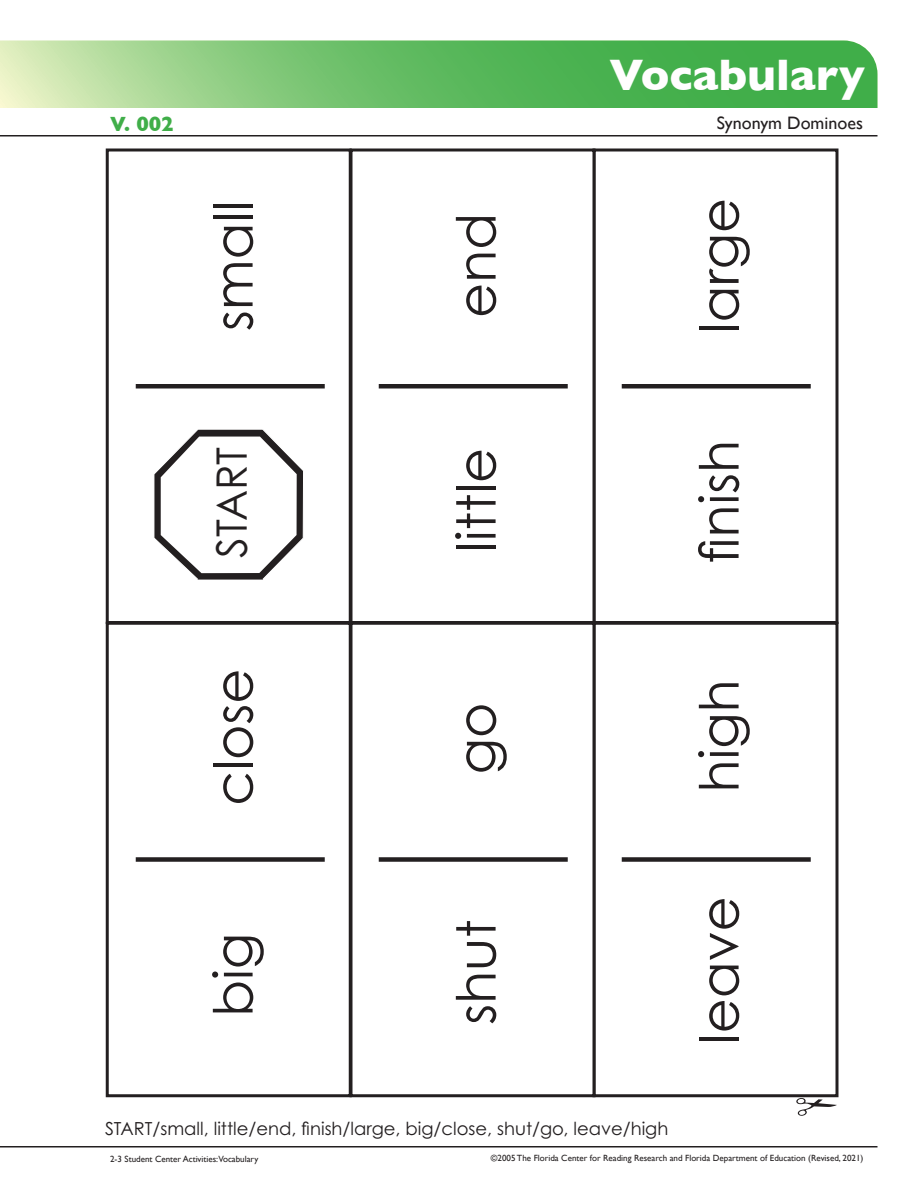
<style>
.page{position:relative;width:918px;height:1188px;background:#fff}
.page>*{position:absolute;margin:0;border:0;box-sizing:border-box;transform-origin:0 0}
.t1{font:54px "Century Gothic Pro";color:#231f20}
.t2{font:700 45px "Gill Sans";color:#fff}
.t3{font:42px "Century Gothic Pro";color:#231f20}
.t4{font:700 21px "Gill Sans";color:#40ae49}
.t5{font:18px "Century Gothic Pro";color:#231f20}
.Activity_Name{font:18px "Gill Sans";color:#231f20}
.t6{font:9px "Gill Sans";color:#231f20}
</style>
<div class="page">
<svg style="left:0;top:40px;width:878px;height:68px;background:#71c16e"></svg>
<hr style="left:0;top:135px;width:878px;height:1px;background:#231f20">
<hr style="left:0;top:1146px;width:878px;height:2px;background:#231f20">
<div style="left:592px;top:622px;width:246px;height:475px;border:3px solid #231f20"></div>
<div style="left:350px;top:622px;width:246px;height:475px;border:3px solid #231f20"></div>
<div style="left:106px;top:622px;width:246px;height:475px;border:3px solid #231f20"></div>
<div style="left:592px;top:148px;width:246px;height:476px;border:3px solid #231f20"></div>
<div style="left:350px;top:148px;width:246px;height:476px;border:3px solid #231f20"></div>
<div style="left:106px;top:148px;width:246px;height:476px;border:3px solid #231f20"></div>
<svg style="left:796px;top:1098px;width:41px;height:18px"></svg>
<div style="left:136px;top:857px;width:189px;height:5px;background:#231f20"></div>
<div style="left:379px;top:857px;width:189px;height:5px;background:#231f20"></div>
<div style="left:622px;top:857px;width:189px;height:5px;background:#231f20"></div>
<hr style="left:136px;top:384px;width:189px;height:4px;background:#231f20">
<hr style="left:379px;top:384px;width:189px;height:4px;background:#231f20">
<hr style="left:622px;top:384px;width:189px;height:4px;background:#231f20">
<svg style="left:154px;top:429px;width:150px;height:151px"></svg>
<h2 class="t2" style="left:609px;top:39px;width:257px">Vocabulary</h2>
<p class="t4" style="left:110px;top:107px;width:65px">V. 002</p>
<p class="Activity_Name" style="left:717px;top:112px;width:148px">Synonym Dominoes</p>
<p class="t1" style="left:200px;top:331px;width:132px;rotate:-90deg">small</p>
<p class="t1" style="left:443px;top:318px;width:107px;rotate:-90deg">end</p>
<p class="t1" style="left:686px;top:333px;width:137px;rotate:-90deg">large</p>
<p class="t3" style="left:206px;top:558px;width:113px;rotate:-90deg">START</p>
<p class="t1" style="left:443px;top:552px;width:106px;rotate:-90deg">little</p>
<p class="t1" style="left:686px;top:564px;width:125px;rotate:-90deg">finish</p>
<p class="t1" style="left:200px;top:806px;width:139px;rotate:-90deg">close</p>
<p class="t1" style="left:443px;top:774px;width:73px;rotate:-90deg">go</p>
<p class="t1" style="left:686px;top:792px;width:115px;rotate:-90deg">high</p>
<p class="t1" style="left:200px;top:1017px;width:85px;rotate:-90deg">big</p>
<p class="t1" style="left:443px;top:1025px;width:107px;rotate:-90deg">shut</p>
<p class="t1" style="left:686px;top:1044px;width:149px;rotate:-90deg">leave</p>
<p class="t5" style="left:105px;top:1117px;width:565px">START/small, little/end, finish/large, big/close, shut/go, leave/high</p>
<p class="t6" style="left:110px;top:1154px;width:150px">2-3 Student Center Activities:Vocabulary</p>
<p class="t6" style="left:491px;top:1152px;width:374px">©2005 The Florida Center for Reading Research and Florida Department of Education (Revised, 2021)</p>
</div>
